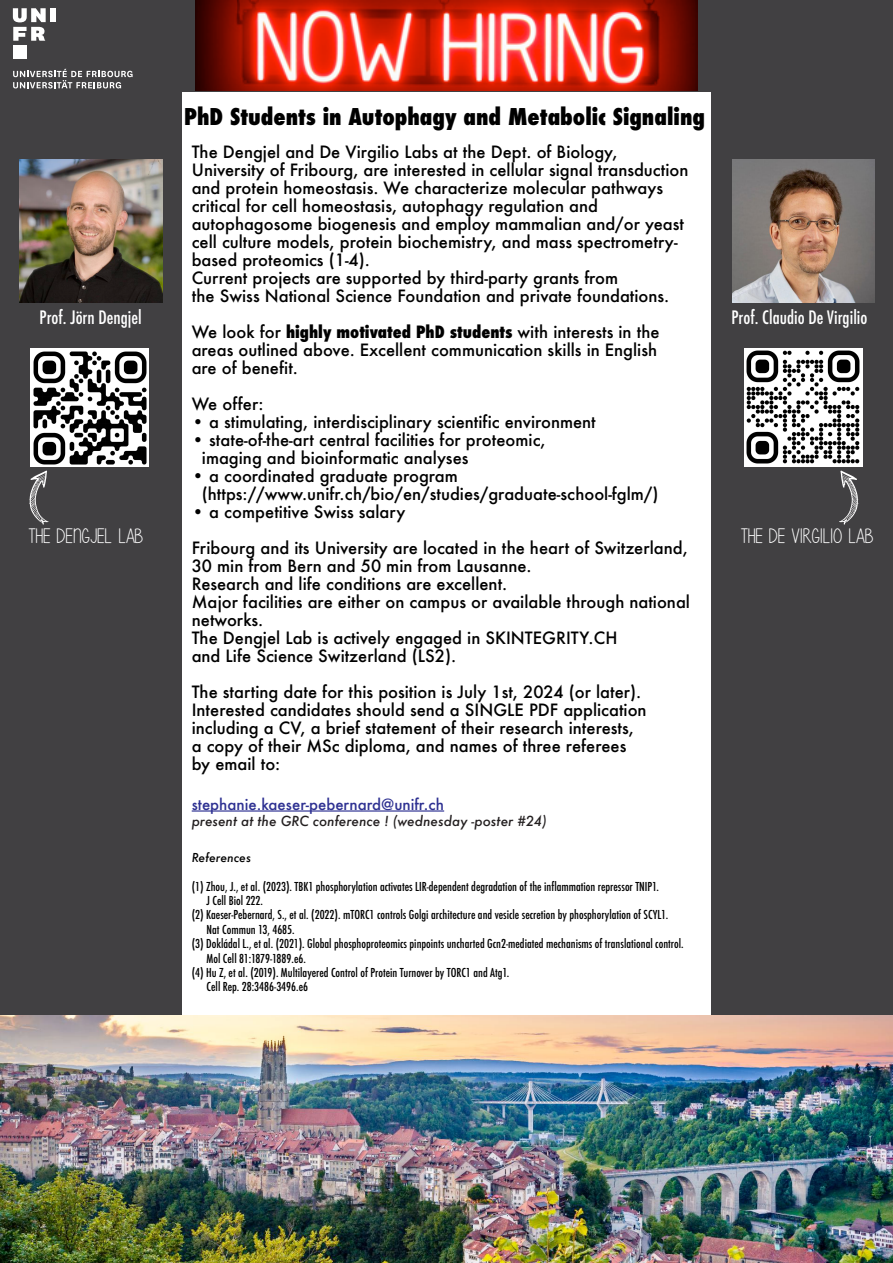
<style>
.page{position:relative;width:893px;height:1263px;background:#fff}
.page>*{position:absolute;margin:0;border:0;box-sizing:border-box;transform-origin:0 0}
.t1{font:800 condensed 22.5px "Futura";color:#000}
.t2{font:21px "Give It Your Heart";color:#fff}
.t3{font:500 condensed 18px "Futura";color:#fff}
.t4{font:500 16.5px/18px "Futura";color:#000}
.t5{font:500 15px "Futura";color:#2e3192}
.t6{font:italic 500 13.5px "Futura";color:#231f20}
.t7{font:500 condensed 12px "Futura";color:#000}
.t8{font:italic 500 12px "Futura";color:#000}
.s1{font-weight:800;font-stretch:condensed}
</style>
<div class="page">
<div style="left:0;top:92px;width:182px;height:924px;background:#414042"></div>
<div style="left:711px;top:85px;width:181px;height:931px;background:#414042"></div>
<div style="left:0;top:0;width:892px;height:92px;background:#414042"></div>
<img style="left:195px;top:0;width:503px;height:91px">
<svg style="left:13px;top:69px;width:120px;height:19px"></svg>
<div style="left:50px;top:8px;width:6px;height:14px;background:#fff"></div>
<div style="left:13px;top:45px;width:14px;height:14px;background:#fff"></div>
<svg style="left:13px;top:8px;width:33px;height:33px"></svg>
<img style="left:20px;top:159px;width:143px;height:143px">
<img style="left:732px;top:160px;width:142px;height:142px">
<hr style="left:192px;top:810px;width:252px;height:1px;background:#2e3192">
<img style="left:0;top:1016px;width:892px;height:247px">
<img style="left:744px;top:348px;width:118px;height:118px">
<img style="left:30px;top:348px;width:118px;height:118px">
<svg style="left:839px;top:470px;width:19px;height:55px"></svg>
<svg style="left:29px;top:470px;width:20px;height:55px"></svg>
<h1 class="t1" style="left:184px;top:101px;width:522px">PhD Students in Autophagy and Metabolic Signaling</h1>
<p class="t4" style="left:192px;top:143px;width:498px">The Dengjel and De Virgilio Labs at the Dept. of Biology, University of Fribourg, are interested in cellular signal transduction and protein homeostasis. We characterize molecular pathways critical for cell homeostasis, autophagy regulation and autophagosome biogenesis and employ mammalian and/or yeast cell culture models, protein biochemistry, and mass spectrometry&shy;based proteomics (1-4).<br>Current projects are supported by third-party grants from<br>the Swiss National Science Foundation and private foundations.</p>
<p class="t4" style="left:192px;top:323px;width:470px">We look for <span class="s1">highly motivated PhD students</span> with interests in the areas outlined above. Excellent communication skills in English are of benefit.</p>
<p class="t4" style="left:192px;top:395px;width:73px">We offer:</p>
<p class="t4" style="left:192px;top:413px;width:406px">• a stimulating, interdisciplinary scientific environment</p>
<p class="t4" style="left:202px;top:431px;width:345px;text-indent:-10px">• state-of-the-art central facilities for proteomic, imaging and bioinformatic analyses</p>
<p class="t4" style="left:202px;top:467px;width:458px;text-indent:-10px">• a coordinated graduate program (https://www.unifr.ch/bio/en/studies/graduate-school-fglm/)</p>
<p class="t4" style="left:192px;top:494px;width:498px;line-height:36px">• a competitive Swiss salary<br>Fribourg and its University are located in the heart of Switzerland,</p>
<p class="t4" style="left:192px;top:557px;width:500px">30 min from Bern and 50 min from Lausanne.<br>Research and life conditions are excellent.<br>Major facilities are either on campus or available through national networks.<br>The Dengjel Lab is actively engaged in SKINTEGRITY.CH<br>and Life Science Switzerland (LS2).</p>
<p class="t4" style="left:192px;top:683px;width:456px">The starting date for this position is July 1st, 2024 (or later).<br>Interested candidates should send a SINGLE PDF application including a CV, a brief statement of their research interests, a copy of their MSc diploma, and names of three referees by email to:</p>
<p class="t5" style="left:192px;top:794px;width:254px">stephanie.kaeser-pebernard@unifr.ch</p>
<p class="t6" style="left:192px;top:811px;width:357px">present at the GRC conference ! (wednesday -poster #24)</p>
<p class="t8" style="left:192px;top:849px;width:61px">References</p>
<p class="t7" style="left:192px;top:878px;width:469px">(1) Zhou, J., et al. (2023). TBK1 phosphorylation activates LIR-dependent degradation of the inflammation repressor TNIP1.</p>
<p class="t7" style="left:207px;top:893px;width:58px">J Cell Biol 222.</p>
<p class="t7" style="left:192px;top:907px;width:478px">(2) Kaeser-Pebernard, S., et al. (2022). mTORC1 controls Golgi architecture and vesicle secretion by phosphorylation of SCYL1.</p>
<p class="t7" style="left:207px;top:922px;width:90px">Nat Commun 13, 4685.</p>
<p class="t7" style="left:192px;top:936px;width:493px">(3) Dokládal L., et al. (2021). Global phosphoproteomics pinpoints uncharted Gcn2-mediated mechanisms of translational control.</p>
<p class="t7" style="left:207px;top:950px;width:101px">Mol Cell 81:1879-1889.e6.</p>
<p class="t7" style="left:192px;top:965px;width:319px">(4) Hu Z, et al. (2019). Multilayered Control of Protein Turnover by TORC1 and Atg1.</p>
<p class="t7" style="left:207px;top:979px;width:103px">Cell Rep. 28:3486-3496.e6</p>
<p class="t3" style="left:40px;top:306px;width:104px">Prof. Jörn Dengjel</p>
<p class="t3" style="left:731px;top:306px;width:137px">Prof. Claudio De Virgilio</p>
<p class="t2" style="left:29px;top:525px;width:116px">THE DENGJEL LAB</p>
<p class="t2" style="left:741px;top:525px;width:134px">THE DE VIRGILIO LAB</p>
</div>
